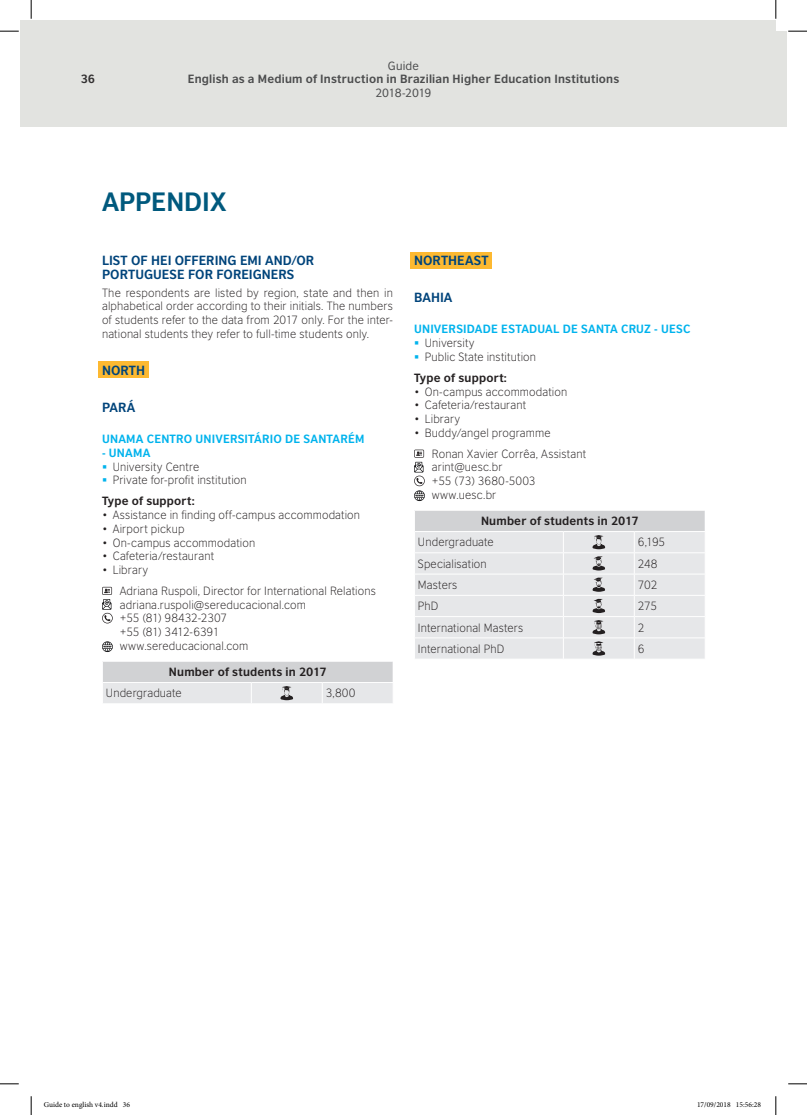
<style>
.page{position:relative;width:807px;height:1115px;background:#fff}
.page>*{position:absolute;margin:0;border:0;box-sizing:border-box;transform-origin:0 0}
.t1{font:700 25px "British Council Sans";color:#00597d}
.t2{font:700 12.5px/13.8px "British Council Sans";color:#00447b}
.t3{font:300 11.25px/13.8px "British Council Sans";letter-spacing:.01em;color:#231f20}
.t4{font:700 11.25px "British Council Sans";letter-spacing:.015em;color:#00b3ed}
.t5{font:700 11.25px "British Council Sans";letter-spacing:.015em;color:#231f20}
.t6{font:700 11.25px "British Council Sans";letter-spacing:.015em;color:#4b4c4d}
.t7{font:11.25px "British Council Sans";letter-spacing:-.045em;color:#4b4c4d}
.t8{font:11.25px "British Council Sans";letter-spacing:-.01em;color:#4b4c4d}
.t9{font:700 11.25px "British Council Sans";color:#312f30}
.t10{font:7.5px "Minion Pro";color:#000}
</style>
<div class="page">
<div style="left:21px;top:21px;width:754px;height:106px;background:#e2e3e0"></div>
<div style="left:775px;top:31px;width:11px;height:96px;background:#e2e3e0"></div>
<div style="left:98px;top:362px;width:51px;height:16px;background:#fdb931"></div>
<svg style="left:102px;top:587px;width:11px;height:36px"></svg>
<svg style="left:102px;top:641px;width:11px;height:11px"></svg>
<svg style="left:103px;top:661px;width:290px;height:42px"></svg>
<div style="left:410px;top:252px;width:82px;height:16px;background:#fdb931"></div>
<svg style="left:414px;top:449px;width:10px;height:52px"></svg>
<div style="left:414px;top:510px;width:291px;height:21px;background:#d1d2d4"></div>
<div style="left:415px;top:532px;width:289px;height:127px;background:#e6e7e9"></div>
<hr style="left:414px;top:552px;width:149px;height:1px;background:#fff">
<hr style="left:563px;top:552px;width:71px;height:1px;background:#fff">
<hr style="left:634px;top:552px;width:71px;height:1px;background:#fff">
<hr style="left:414px;top:574px;width:149px;height:1px;background:#fff">
<hr style="left:563px;top:574px;width:71px;height:1px;background:#fff">
<hr style="left:634px;top:574px;width:71px;height:1px;background:#fff">
<hr style="left:414px;top:595px;width:149px;height:1px;background:#fff">
<hr style="left:563px;top:595px;width:71px;height:1px;background:#fff">
<hr style="left:634px;top:595px;width:71px;height:1px;background:#fff">
<hr style="left:414px;top:616px;width:149px;height:1px;background:#fff">
<hr style="left:563px;top:616px;width:71px;height:1px;background:#fff">
<hr style="left:634px;top:616px;width:71px;height:1px;background:#fff">
<hr style="left:414px;top:637px;width:149px;height:1px;background:#fff">
<hr style="left:563px;top:637px;width:71px;height:1px;background:#fff">
<svg style="left:563px;top:532px;width:1px;height:127px"></svg>
<hr style="left:634px;top:637px;width:71px;height:1px;background:#fff">
<svg style="left:634px;top:532px;width:1px;height:127px"></svg>
<hr style="left:414px;top:510px;width:149px;height:1px;background:#fff">
<svg style="left:414px;top:511px;width:1px;height:20px"></svg>
<hr style="left:563px;top:510px;width:71px;height:1px;background:#fff">
<hr style="left:634px;top:510px;width:71px;height:1px;background:#fff">
<svg style="left:704px;top:511px;width:1px;height:148px"></svg>
<hr style="left:634px;top:531px;width:71px;height:1px;background:#fff">
<svg style="left:592px;top:535px;width:13px;height:14px"></svg>
<svg style="left:592px;top:556px;width:13px;height:14px"></svg>
<svg style="left:592px;top:577px;width:13px;height:15px"></svg>
<svg style="left:592px;top:599px;width:13px;height:14px"></svg>
<svg style="left:592px;top:620px;width:13px;height:14px"></svg>
<svg style="left:592px;top:641px;width:13px;height:14px"></svg>
<svg style="left:0;top:30px;width:19px;height:2px"></svg>
<svg style="left:788px;top:30px;width:18px;height:2px"></svg>
<svg style="left:0;top:1083px;width:19px;height:1px"></svg>
<svg style="left:788px;top:1083px;width:18px;height:1px"></svg>
<svg style="left:30px;top:0;width:2px;height:19px"></svg>
<svg style="left:30px;top:1096px;width:2px;height:19px"></svg>
<svg style="left:775px;top:0;width:1px;height:19px"></svg>
<svg style="left:775px;top:1096px;width:1px;height:19px"></svg>
<p class="t9" style="left:81px;top:72px;width:16px">36</p>
<p class="t8" style="left:388px;top:58px;width:32px">Guide</p>
<p class="t6" style="left:188px;top:72px;width:433px">English as a Medium of Instruction in Brazilian Higher Education Institutions</p>
<p class="t7" style="left:375px;top:86px;width:58px">2018-2019</p>
<h1 class="t1" style="left:102px;top:186px;width:126px">APPENDIX</h1>
<p class="t2" style="left:102px;top:253px;width:214px">LIST OF HEI OFFERING EMI AND/OR<br>PORTUGUESE FOR FOREIGNERS</p>
<p class="t3" style="left:102px;top:285px;width:292px;text-align:justify">The respondents are listed by region, state and then in alphabetical order according to their initials. The numbers of students refer to the data from 2017 only. For the inter&shy;national students they refer to full-time students only.</p>
<p class="t2" style="left:102px;top:363px;width:44px">NORTH</p>
<p class="t2" style="left:102px;top:400px;width:35px">PARÁ</p>
<p class="t4" style="left:102px;top:432px;width:264px">UNAMA CENTRO UNIVERSITÁRIO DE SANTARÉM</p>
<p class="t4" style="left:102px;top:445px;width:50px">- UNAMA</p>
<p class="t3" style="left:113px;top:459px;width:135px">University Centre<br>Private for-profit institution</p>
<p class="t5" style="left:102px;top:494px;width:94px">Type of support:</p>
<p class="t3" style="left:102px;top:508px;width:259px">• Assistance in finding off-campus accommodation</p>
<p class="t3" style="left:102px;top:521px;width:84px">• Airport pickup</p>
<p class="t3" style="left:102px;top:535px;width:155px">• On-campus accommodation</p>
<p class="t3" style="left:102px;top:549px;width:114px">• Cafeteria/restaurant</p>
<p class="t3" style="left:120px;top:559px;width:257px;line-height:20.9px;text-indent:-18px">• Library<br>Adriana Ruspoli, Director for International Relations</p>
<p class="t3" style="left:120px;top:597px;width:188px">adriana.ruspoli@sereducacional.com +55 (81) 98432-2307<br>+55 (81) 3412-6391 www.sereducacional.com</p>
<p class="t5" style="left:169px;top:665px;width:159px">Number of students in 2017</p>
<p class="t3" style="left:106px;top:686px;width:77px">Undergraduate</p>
<p class="t3" style="left:326px;top:686px;width:31px">3,800</p>
<p class="t2" style="left:414px;top:253px;width:76px">NORTHEAST</p>
<p class="t2" style="left:414px;top:290px;width:40px">BAHIA</p>
<p class="t4" style="left:414px;top:322px;width:278px">UNIVERSIDADE ESTADUAL DE SANTA CRUZ - UESC</p>
<p class="t3" style="left:424px;top:336px;width:113px">University<br>Public State institution</p>
<p class="t5" style="left:414px;top:370px;width:94px">Type of support:</p>
<p class="t3" style="left:414px;top:384px;width:155px">• On-campus accommodation</p>
<p class="t3" style="left:414px;top:398px;width:114px">• Cafeteria/restaurant</p>
<p class="t3" style="left:414px;top:412px;width:48px">• Library</p>
<p class="t3" style="left:432px;top:422px;width:156px;line-height:20.9px;text-indent:-18px">• Buddy/angel programme<br>Ronan Xavier Corrêa, Assistant</p>
<p class="t3" style="left:432px;top:460px;width:105px">arint@uesc.br<br>+55 (73) 3680-5003 www.uesc.br</p>
<p class="t5" style="left:481px;top:514px;width:159px">Number of students in 2017</p>
<p class="t3" style="left:418px;top:535px;width:77px">Undergraduate</p>
<p class="t3" style="left:637px;top:535px;width:29px">6,195</p>
<p class="t3" style="left:418px;top:556px;width:70px">Specialisation</p>
<p class="t3" style="left:637px;top:556px;width:21px">248</p>
<p class="t3" style="left:418px;top:578px;width:41px">Masters</p>
<p class="t3" style="left:637px;top:578px;width:21px">702</p>
<p class="t3" style="left:418px;top:599px;width:22px">PhD</p>
<p class="t3" style="left:637px;top:599px;width:21px">275</p>
<p class="t3" style="left:418px;top:620px;width:107px">International Masters</p>
<p class="t3" style="left:637px;top:620px;width:8px">2</p>
<p class="t3" style="left:418px;top:641px;width:88px">International PhD</p>
<p class="t3" style="left:637px;top:641px;width:8px">6</p>
<p class="t10" style="left:44px;top:1100px;width:88px">Guide to english v4.indd 36</p>
<p class="t10" style="left:696px;top:1100px;width:65px">17/09/2018 15:56:28</p>
</div>
